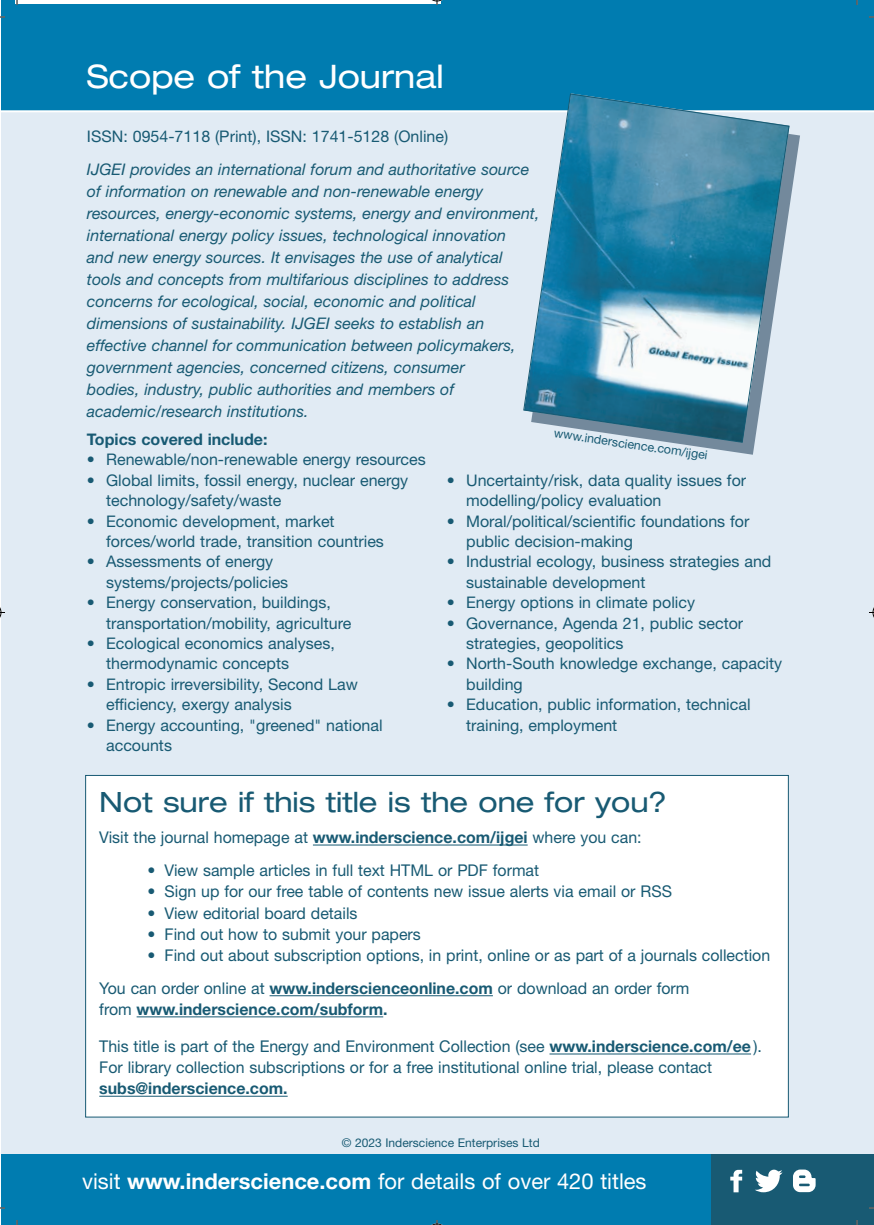
<style>
.page{position:relative;width:874px;height:1225px;background:#fff}
.page>*{position:absolute;margin:0;border:0;box-sizing:border-box;transform-origin:0 0}
.t1{font:expanded 32.4px "Helvetica Neue";color:#fff}
.t2{font:expanded 28px "Helvetica Neue";color:#185a73}
.t3{font:21.8px "Helvetica Neue";color:#fff}
.t4{font:16.2px/33.2px "Helvetica Neue";color:#185a73}
.t5{font:700 16.2px "Helvetica Neue";color:#185a73}
.t6{font:16px/20.4px "Helvetica Neue";color:#185a73}
.t7{font:italic 16px/22px "Helvetica Neue";color:#185a73}
.t8{font:700 16px "Helvetica Neue";color:#185a73}
.t9{font:12.4px "Helvetica Neue";color:#185a73}
.t10{font:12px "Helvetica Neue";color:#185a73}
.s1{font-weight:700}
.s2{font-weight:400}
</style>
<div class="page">
<div style="left:1px;top:20px;width:872px;height:1188px;background:#e1ebf4"></div>
<div style="left:1px;top:0;width:872px;height:111px;background:#007cb0"></div>
<div style="left:1px;top:1154px;width:710px;height:71px;background:#007cb0"></div>
<div style="left:711px;top:1154px;width:162px;height:71px;background:#185a73"></div>
<hr style="left:0;top:110px;width:873px;height:2px;background:#fff">
<div style="left:86px;top:776px;width:701px;height:340px;background:#fff"></div>
<hr style="left:313px;top:844px;width:214px;height:1px;background:#185a73">
<hr style="left:269px;top:995px;width:223px;height:1px;background:#185a73">
<hr style="left:136px;top:1016px;width:247px;height:1px;background:#185a73">
<hr style="left:549px;top:1053px;width:201px;height:1px;background:#185a73">
<hr style="left:99px;top:1095px;width:188px;height:1px;background:#185a73">
<svg style="left:674px;top:110px;width:125px;height:345px"></svg>
<svg style="left:522px;top:93px;width:267px;height:350px"></svg>
<svg style="left:730px;top:1169px;width:11px;height:23px"></svg>
<svg style="left:755px;top:1169px;width:27px;height:23px"></svg>
<svg style="left:793px;top:1169px;width:22px;height:23px"></svg>
<hr style="left:15px;top:0;width:425px;height:3px;background:#fff">
<svg style="left:426px;top:0;width:17px;height:5px"></svg>
<svg style="left:431px;top:1220px;width:12px;height:5px"></svg>
<svg style="left:0;top:607px;width:5px;height:11px"></svg>
<h1 class="t1" style="left:87px;top:57px;width:358px">Scope of the Journal</h1>
<p class="t6" style="left:87px;top:126px;width:362px">ISSN: 0954-7118 (Print), ISSN: 1741-5128 (Online)</p>
<p class="t7" style="left:87px;top:158px;width:454px">IJGEI provides an international forum and authoritative source of information on renewable and non-renewable energy resources, energy-economic systems, energy and environment, international energy policy issues, technological innovation<br>and new energy sources. It envisages the use of analytical tools and concepts from multifarious disciplines to address concerns for ecological, social, economic and political dimensions of sustainability. IJGEI seeks to establish an effective channel for communication between policymakers, government agencies, concerned citizens, consumer<br>bodies, industry, public authorities and members of academic/research institutions.</p>
<p class="t8" style="left:87px;top:429px;width:182px">Topics covered include:</p>
<p class="t6" style="left:87px;top:449px;width:340px">• Renewable/non-renewable energy resources</p>
<p class="t6" style="left:106px;top:470px;width:303px;text-indent:-19px">• Global limits, fossil energy, nuclear energy technology/safety/waste</p>
<p class="t6" style="left:106px;top:510px;width:279px;text-indent:-19px">• Economic development, market forces/world trade, transition countries</p>
<p class="t6" style="left:106px;top:551px;width:183px;text-indent:-19px">• Assessments of energy systems/projects/policies</p>
<p class="t6" style="left:106px;top:592px;width:246px;text-indent:-19px">• Energy conservation, buildings, transportation/mobility, agriculture</p>
<p class="t6" style="left:106px;top:633px;width:230px;text-indent:-19px">• Ecological economics analyses, thermodynamic concepts</p>
<p class="t6" style="left:106px;top:674px;width:253px;text-indent:-19px">• Entropic irreversibility, Second Law efficiency, exergy analysis</p>
<p class="t6" style="left:106px;top:714px;width:278px;text-indent:-19px">• Energy accounting, "greened" national accounts</p>
<p class="t9" style="left:554px;top:426px;width:157px;rotate:8deg">www.inderscience.com/ijgei</p>
<p class="t6" style="left:466px;top:470px;width:281px;text-indent:-19px">• Uncertainty/risk, data quality issues for modelling/policy evaluation</p>
<p class="t6" style="left:466px;top:510px;width:284px;text-indent:-19px">• Moral/political/scientific foundations for public decision-making</p>
<p class="t6" style="left:466px;top:551px;width:306px;text-indent:-19px">• Industrial ecology, business strategies and sustainable development</p>
<p class="t6" style="left:446px;top:592px;width:249px">• Energy options in climate policy</p>
<p class="t6" style="left:466px;top:612px;width:278px;text-indent:-19px">• Governance, Agenda 21, public sector strategies, geopolitics</p>
<p class="t6" style="left:466px;top:653px;width:317px;text-indent:-19px">• North-South knowledge exchange, capacity building</p>
<p class="t6" style="left:466px;top:694px;width:286px;text-indent:-19px">• Education, public information, technical training, employment</p>
<h2 class="t2" style="left:99px;top:785px;width:569px">Not sure if this title is the one for you?</h2>
<p class="t4" style="left:99px;top:820px;width:543px">Visit the journal homepage at <span class="s1">www.inderscience.com/ijgei</span> where you can:</p>
<p class="t4" style="left:147px;top:853px;width:393px">• View sample articles in full text HTML or PDF format</p>
<p class="t4" style="left:147px;top:875px;width:526px">• Sign up for our free table of contents new issue alerts via email or RSS</p>
<p class="t4" style="left:147px;top:896px;width:211px">• View editorial board details</p>
<p class="t4" style="left:147px;top:917px;width:275px">• Find out how to submit your papers</p>
<p class="t4" style="left:99px;top:938px;width:672px;text-indent:48px">• Find out about subscription options, in print, online or as part of a journals collection<br>You can order online at <span class="s1">www.inderscienceonline.com</span> or download an order form</p>
<p class="t5" style="left:99px;top:999px;width:290px"><span class="s2">from</span> www.inderscience.com/subform.</p>
<p class="t4" style="left:99px;top:1035px;width:664px;line-height:21.2px">This title is part of the Energy and Environment Collection (see <span class="s1">www.inderscience.com/ee</span> ).<br>For library collection subscriptions or for a free institutional online trial, please contact</p>
<p class="t5" style="left:99px;top:1078px;width:190px">subs@inderscience.com.</p>
<p class="t10" style="left:341px;top:1136px;width:199px">© 2023 Inderscience Enterprises Ltd</p>
<h3 class="t3" style="left:82px;top:1168px;width:565px">visit <span class="s1">www.inderscience.com</span> for details of over 420 titles</h3>
</div>
